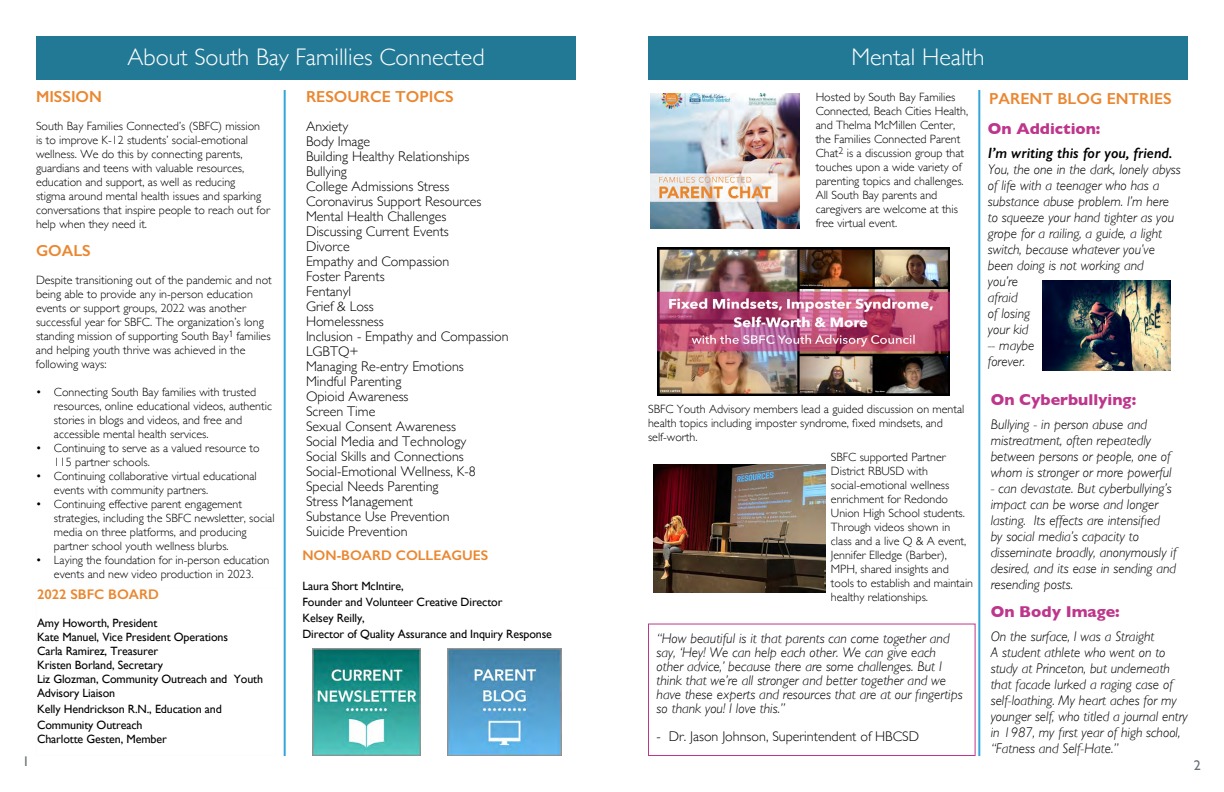
<style>
.page{position:relative;width:1224px;height:792px;background:#fff}
.page>*{position:absolute;margin:0;border:0;box-sizing:border-box;transform-origin:0 0}
.t1{font:300 24px "Gill Sans";color:#fff}
.t2{font:600 16px "Gill Sans";color:#ea8730}
.t3{font:700 16px "Gill Sans";color:#be368b}
.t4{font:italic 600 15px "Gill Sans";color:#000}
.t5{font:italic 300 14px/16px "Gill Sans";color:#000}
.t6{font:300 14px/15px "Gill Sans";color:#000}
.t7{font:600 14px "Gill Sans";color:#ea8730}
.t8{font:14px "Gill Sans";color:#677075}
.t9{font:300 12px/14px "Gill Sans";color:#000}
.t10{font:12px/14px "Gill Sans";letter-spacing:-.01em;color:#000}
</style>
<div class="page">
<hr style="left:284px;top:90px;width:2px;height:666px;background:#33a6d9">
<img style="left:650px;top:94px;width:149px;height:134px">
<img style="left:658px;top:247px;width:292px;height:148px">
<hr style="left:978px;top:90px;width:2px;height:666px;background:#33a6d9">
<img style="left:654px;top:464px;width:171px;height:129px">
<img style="left:1043px;top:280px;width:128px;height:90px">
<img style="left:448px;top:648px;width:113px;height:107px">
<div style="left:648px;top:624px;width:328px;height:132px;border:1px solid #be368b"></div>
<div style="left:648px;top:36px;width:540px;height:44px;background:#227996"></div>
<div style="left:36px;top:36px;width:540px;height:44px;background:#227996"></div>
<img style="left:312px;top:648px;width:108px;height:108px">
<p class="t8" style="left:22px;top:753px;width:8px">1</p>
<h1 class="t1" style="left:127px;top:38px;width:359px">About South Bay Famillies Connected</h1>
<h2 class="t2" style="left:36px;top:87px;width:68px">MISSION</h2>
<p class="t9" style="left:36px;top:119px;width:236px">South Bay Families Connected’s (SBFC) mission<br>is to improve K-12 students’ social-emotional wellness. We do this by connecting parents, guardians and teens with valuable resources, education and support, as well as reducing<br>stigma around mental health issues and sparking conversations that inspire people to reach out for help when they need it.</p>
<h2 class="t2" style="left:36px;top:241px;width:56px">GOALS</h2>
<p class="t9" style="left:36px;top:273px;width:237px">Despite transitioning out of the pandemic and not being able to provide any in-person education events or support groups, 2022 was another successful year for SBFC. The organization’s long standing mission of supporting South Bay<sup>1</sup> families and helping youth thrive was achieved in the following ways:</p>
<p class="t9" style="left:54px;top:385px;width:220px;text-indent:-18px">• Connecting South Bay families with trusted resources, online educational videos, authentic stories in blogs and videos, and free and accessible mental health services.</p>
<p class="t9" style="left:54px;top:441px;width:207px;text-indent:-18px">• Continuing to serve as a valued resource to<br>115 partner schools.</p>
<p class="t9" style="left:54px;top:469px;width:204px;text-indent:-18px">• Continuing collaborative virtual educational events with community partners.</p>
<p class="t9" style="left:54px;top:497px;width:222px;text-indent:-18px">• Continuing effective parent engagement strategies, including the SBFC newsletter, social media on three platforms, and producing partner school youth wellness blurbs.</p>
<p class="t9" style="left:36px;top:553px;width:235px;text-align:center">• Laying the foundation for in-person education events and new video production in 2023.</p>
<p class="t7" style="left:37px;top:585px;width:123px">2022 SBFC BOARD</p>
<p class="t10" style="left:37px;top:616px;width:228px">Amy Howorth, President<br>Kate Manuel, Vice President Operations<br>Carla Ramirez, Treasurer<br>Kristen Borland, Secretary<br>Liz Glozman, Community Outreach and Youth<br>Advisory Liaison</p>
<p class="t10" style="left:37px;top:701px;width:186px;line-height:16px">Kelly Hendrickson R.N., Education and<br>Community Outreach</p>
<p class="t10" style="left:37px;top:732px;width:131px">Charlotte Gesten, Member</p>
<h2 class="t2" style="left:306px;top:87px;width:149px">RESOURCE TOPICS</h2>
<p class="t6" style="left:306px;top:118px;width:204px">Anxiety<br>Body Image<br>Building Healthy Relationships<br>Bullying<br>College Admissions Stress<br>Coronavirus Support Resources<br>Mental Health Challenges<br>Discussing Current Events<br>Divorce<br>Empathy and Compassion<br>Foster Parents<br>Fentanyl<br>Grief &amp; Loss<br>Homelessness<br>Inclusion - Empathy and Compassion<br>LGBTQ+<br>Managing Re-entry Emotions<br>Mindful Parenting<br>Opioid Awareness<br>Screen Time<br>Sexual Consent Awareness<br>Social Media and Technology<br>Social Skills and Connections<br>Social-Emotional Wellness, K-8<br>Special Needs Parenting<br>Stress Management<br>Substance Use Prevention<br>Suicide Prevention</p>
<p class="t7" style="left:302px;top:547px;width:187px">NON-BOARD COLLEAGUES</p>
<p class="t10" style="left:302px;top:578px;width:251px;line-height:16px">Laura Short McIntire,<br>Founder and Volunteer Creative Director<br>Kelsey Reilly,<br>Director of Quality Assurance and Inquiry Response</p>
<h1 class="t1" style="left:851px;top:38px;width:135px">Mental Health</h1>
<p class="t9" style="left:816px;top:89px;width:154px">Hosted by South Bay Families<br>Connected, Beach Cities Health, and Thelma McMillen Center, the Families Connected Parent<br>Chat<sup>2</sup> is a discussion group that touches upon a wide variety of parenting topics and challenges.<br>All South Bay parents and caregivers are welcome at this free virtual event.</p>
<p class="t9" style="left:648px;top:401px;width:318px">SBFC Youth Advisory members lead a guided discussion on mental health topics including imposter syndrome, fixed mindsets, and self-worth.</p>
<p class="t9" style="left:831px;top:449px;width:144px">SBFC supported Partner<br>District RBUSD with social-emotional wellness enrichment for Redondo<br>Union High School students.<br>Through videos shown in class and a live Q &amp; A event,<br>Jennifer Elledge (Barber),<br>MPH, shared insights and tools to establish and maintain healthy relationships.</p>
<p class="t5" style="left:657px;top:631px;width:308px;line-height:14px">“How beautiful is it that parents can come together and say, ‘Hey! We can help each other. We can give each other advice,’ because there are some challenges. But I think that we’re all stronger and better together and we have these experts and resources that are at our fingertips so thank you! I love this.”</p>
<p class="t6" style="left:657px;top:728px;width:264px">- Dr. Jason Johnson, Superintendent of HBCSD</p>
<h2 class="t2" style="left:989px;top:89px;width:184px">PARENT BLOG ENTRIES</h2>
<h2 class="t3" style="left:988px;top:116px;width:114px">On Addiction:</h2>
<p class="t4" style="left:988px;top:144px;width:186px">I’m writing this for you, friend.</p>
<p class="t5" style="left:988px;top:161px;width:195px">You, the one in the dark, lonely abyss of life with a teenager who has a substance abuse problem. I’m here to squeeze your hand tighter as you grope for a railing, a guide, a light switch, because whatever you’ve been doing is not working and</p>
<p class="t5" style="left:988px;top:274px;width:48px">you’re afraid<br>of losing your kid -- maybe forever.</p>
<h2 class="t3" style="left:991px;top:387px;width:147px">On Cyberbullying:</h2>
<p class="t5" style="left:991px;top:416px;width:183px">Bullying - in person abuse and mistreatment, often repeatedly between persons or people, one of whom is stronger or more powerful</p>
<p class="t5" style="left:991px;top:480px;width:187px">- can devastate. But cyberbullying’s impact can be worse and longer lasting. Its effects are intensified<br>by social media’s capacity to disseminate broadly, anonymously if desired, and its ease in sending and resending posts.</p>
<h2 class="t3" style="left:991px;top:599px;width:131px">On Body Image:</h2>
<p class="t5" style="left:991px;top:628px;width:199px">On the surface, I was a Straight<br>A student athlete who went on to study at Princeton, but underneath that facade lurked a raging case of self-loathing. My heart aches for my younger self, who titled a journal entry in 1987, my first year of high school, “Fatness and Self-Hate.”</p>
<p class="t8" style="left:1194px;top:757px;width:8px">2</p>
</div>
